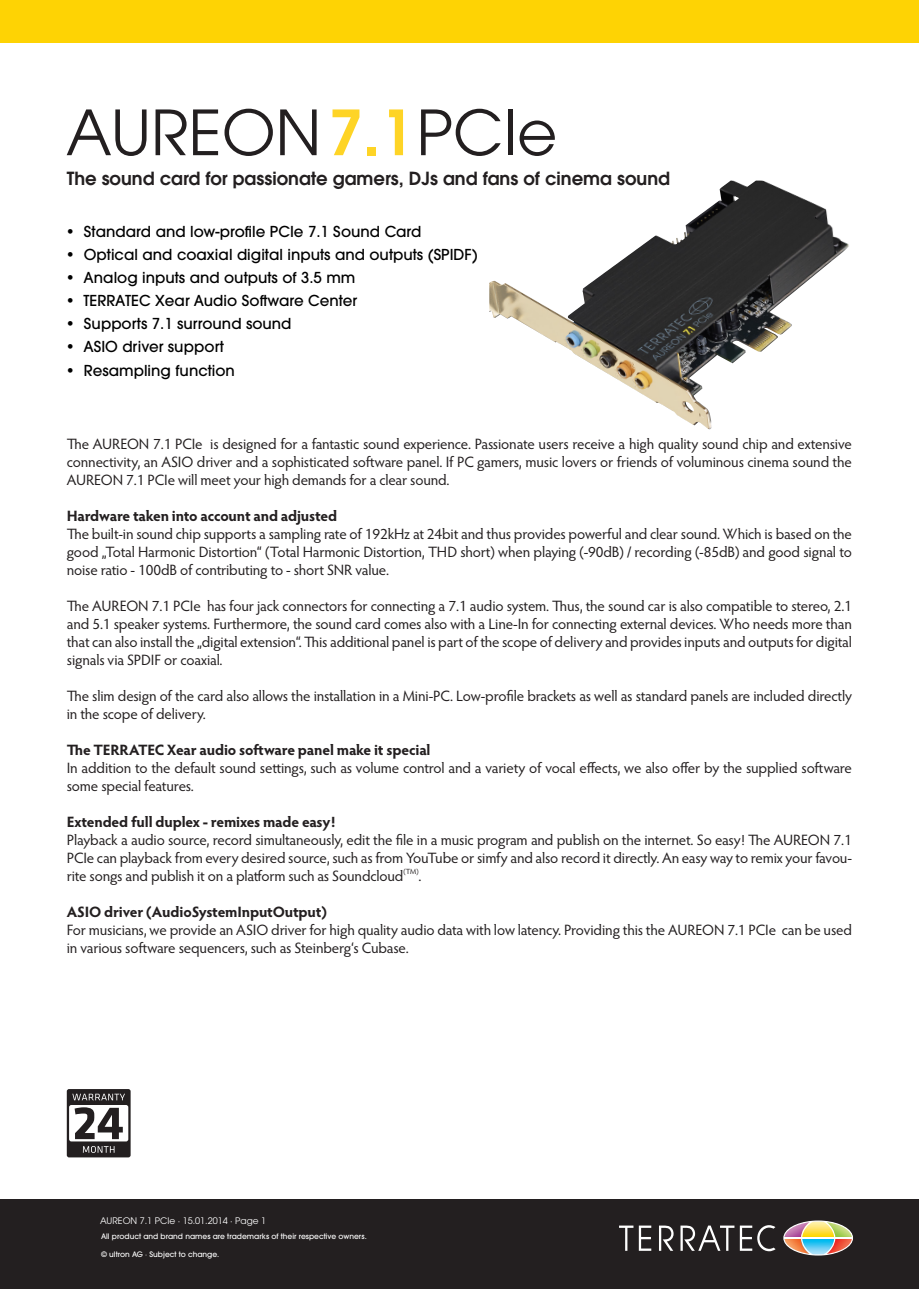
<style>
.page{position:relative;width:919px;height:1289px;background:#fff}
.page>*{position:absolute;margin:0;border:0;box-sizing:border-box;transform-origin:0 0}
.t1{font:61.8px "ITC Avant Garde Pro";color:#231f20}
.t2{font:600 18px "ITC Avant Garde Pro";color:#231f20}
.Texte_Aufzählung{font:15px/18px "Hypatia Sans Pro";letter-spacing:-.01em;color:#231f20;text-align:justify}
.Texte_Aufzählung-2{font:500 15px "ITC Avant Garde Pro";color:#000}
.Texte_Aufzählung-3{font:700 15px "Hypatia Sans Pro";letter-spacing:-.015em;color:#231f20}
.t3{font:9px "ITC Avant Garde Pro";color:#fff}
.t4{font:500 7.5px "ITC Avant Garde Pro";color:#fff}
.Texte_Aufzählung-4{font:7.5px "Hypatia Sans Pro";color:#231f20}
.s1{font-weight:600;color:#fed426}
</style>
<div class="page">
<div style="left:0;top:1199px;width:918px;height:89px;background:#231f20"></div>
<div style="left:0;top:0;width:918px;height:43px;background:#fed304"></div>
<svg style="left:619px;top:1225px;width:32px;height:25px"></svg>
<svg style="left:659px;top:1225px;width:14px;height:25px"></svg>
<svg style="left:680px;top:1225px;width:95px;height:26px"></svg>
<svg style="left:783px;top:1220px;width:70px;height:35px"></svg>
<img style="left:489px;top:180px;width:303px;height:249px">
<div style="left:67px;top:1089px;width:64px;height:68px;background:#231f20;border-radius:2px"></div>
<div style="left:69px;top:1104px;width:59px;height:37px;background:#fff;border-radius:2px"></div>
<svg style="left:75px;top:1107px;width:48px;height:32px"></svg>
<svg style="left:72px;top:1093px;width:53px;height:7px"></svg>
<svg style="left:83px;top:1146px;width:31px;height:6px"></svg>
<p class="t1" style="left:66px;top:94px;width:493px">AUREON<span class="s1">7.1</span>PCIe</p>
<p class="t2" style="left:67px;top:166px;width:604px">The sound card for passionate gamers, DJs and fans of cinema sound</p>
<p class="Texte_Aufzählung-2" style="left:66px;top:222px;width:357px">• Standard and low-profile PCIe 7.1 Sound Card</p>
<p class="Texte_Aufzählung-2" style="left:66px;top:245px;width:413px">• Optical and coaxial digital inputs and outputs (SPIDF)</p>
<p class="Texte_Aufzählung-2" style="left:66px;top:268px;width:291px">• Analog inputs and outputs of 3.5 mm</p>
<p class="Texte_Aufzählung-2" style="left:66px;top:291px;width:293px">• TERRATEC Xear Audio Software Center</p>
<p class="Texte_Aufzählung-2" style="left:66px;top:314px;width:227px">• Supports 7.1 surround sound</p>
<p class="Texte_Aufzählung-2" style="left:66px;top:337px;width:159px">• ASIO driver support</p>
<p class="Texte_Aufzählung-2" style="left:66px;top:360px;width:170px">• Resampling function</p>
<p class="Texte_Aufzählung" style="left:67px;top:434px;width:786px">The AUREON 7.1 PCIe is designed for a fantastic sound experience. Passionate users receive a high quality sound chip and extensive connectivity, an ASIO driver and a sophisticated software panel. If PC gamers, music lovers or friends of voluminous cinema sound the AUREON 7.1 PCIe will meet your high demands for a clear sound.</p>
<p class="Texte_Aufzählung-3" style="left:67px;top:505px;width:272px">Hardware taken into account and adjusted</p>
<p class="Texte_Aufzählung" style="left:67px;top:524px;width:786px">The built-in sound chip supports a sampling rate of 192kHz at 24bit and thus provides powerful and clear sound. Which is based on the good „Total Harmonic Distortion“ (Total Harmonic Distortion, THD short) when playing (-90dB) / recording (-85dB) and good signal to noise ratio - 100dB of contributing to - short SNR value.</p>
<p class="Texte_Aufzählung" style="left:67px;top:596px;width:786px">The AUREON 7.1 PCIe has four jack connectors for connecting a 7.1 audio system. Thus, the sound car is also compatible to stereo, 2.1 and 5.1 speaker systems. Furthermore, the sound card comes also with a Line-In for connecting external devices. Who needs more than that can also install the „digital extension“. This additional panel is part of the scope of delivery and provides inputs and outputs for digital signals via SPDIF or coaxial.</p>
<p class="Texte_Aufzählung" style="left:67px;top:686px;width:786px">The slim design of the card also allows the installation in a Mini-PC. Low-profile brackets as well as standard panels are included directly in the scope of delivery.</p>
<p class="Texte_Aufzählung-3" style="left:67px;top:739px;width:365px">The TERRATEC Xear audio software panel make it special</p>
<p class="Texte_Aufzählung" style="left:67px;top:758px;width:786px">In addition to the default sound settings, such as volume control and a variety of vocal effects, we also offer by the supplied software some special features.</p>
<p class="Texte_Aufzählung-3" style="left:67px;top:811px;width:270px">Extended full duplex - remixes made easy!</p>
<p class="Texte_Aufzählung" style="left:67px;top:830px;width:786px">Playback a audio source, record simultaneously, edit the file in a music program and publish on the internet. So easy! The AUREON 7.1<br>PCIe can playback from every desired source, such as from YouTube or simfy and also record it directly. An easy way to remix your favou&shy;rite songs and publish it on a platform such as Soundcloud</p>
<p class="Texte_Aufzählung-4" style="left:403px;top:866px;width:17px">(TM)</p>
<p class="Texte_Aufzählung" style="left:418px;top:866px;width:5px">.</p>
<p class="Texte_Aufzählung-3" style="left:67px;top:901px;width:261px">ASIO driver (AudioSystemInputOutput)</p>
<p class="Texte_Aufzählung" style="left:67px;top:920px;width:786px">For musicians, we provide an ASIO driver for high quality audio data with low latency. Providing this the AUREON 7.1 PCIe can be used in various software sequencers, such as Steinberg‘s Cubase.</p>
<p class="t3" style="left:100px;top:1215px;width:167px">AUREON 7.1 PCIe · 15.01.2014 · Page 1</p>
<p class="t4" style="left:101px;top:1231px;width:267px">All product and brand names are trademarks of their respective owners.</p>
<p class="t4" style="left:101px;top:1249px;width:120px">© ultron AG · Subject to change.</p>
</div>
